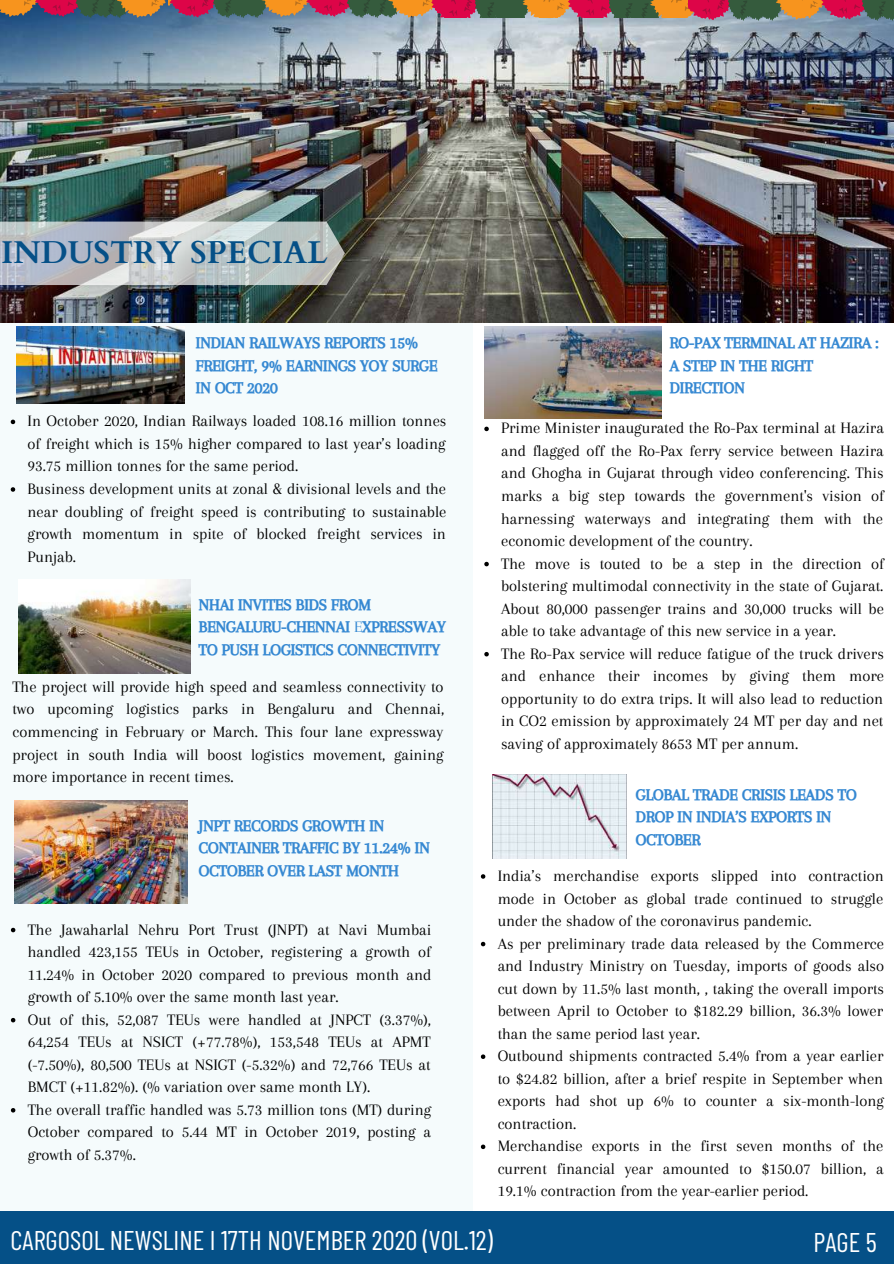
<style>
.page{position:relative;width:894px;height:1264px;background:#fff}
.page>*{position:absolute;margin:0;border:0;box-sizing:border-box;transform-origin:0 0}
.t1{font:31.5px "Barlow Condensed";color:#fff}
.t2{font:700 31.5px "Cardo";color:#055087}
.t3{font:27px "Barlow Condensed";color:#fff}
.t4{font:16.5px/22.5px "Arapey";color:#000}
.t5{font:16.5px/22.5px "CA Generated";color:#3588d2}
.s1{font-family:"Arapey"}
</style>
<div class="page">
<div style="left:0;top:1210px;width:893px;height:53px;background:#055087"></div>
<div style="left:0;top:296px;width:472px;height:914px;background:#f5fbfc"></div>
<img style="left:484px;top:326px;width:177px;height:92px">
<img style="left:19px;top:579px;width:172px;height:94px">
<img style="left:0;top:21px;width:893px;height:301px">
<svg style="left:0;top:221px;width:345px;height:64px;background:#bcc2c5"></svg>
<svg style="left:11px;top:419px;width:4px;height:5px"></svg>
<svg style="left:11px;top:487px;width:4px;height:5px"></svg>
<img style="left:16px;top:326px;width:168px;height:78px">
<img style="left:15px;top:800px;width:172px;height:103px">
<img style="left:492px;top:774px;width:134px;height:85px">
<svg style="left:484px;top:426px;width:4px;height:5px"></svg>
<svg style="left:484px;top:562px;width:4px;height:4px"></svg>
<svg style="left:484px;top:652px;width:4px;height:4px"></svg>
<svg style="left:11px;top:927px;width:4px;height:5px"></svg>
<svg style="left:11px;top:1017px;width:4px;height:5px"></svg>
<svg style="left:11px;top:1108px;width:4px;height:4px"></svg>
<svg style="left:480px;top:874px;width:5px;height:4px"></svg>
<svg style="left:480px;top:941px;width:5px;height:5px"></svg>
<svg style="left:480px;top:1054px;width:5px;height:4px"></svg>
<svg style="left:480px;top:1144px;width:5px;height:5px"></svg>
<svg style="left:0;top:0;width:893px;height:21px;background:#926257"></svg>
<h1 class="t2" style="left:1px;top:232px;width:327px">INDUSTRY SPECIAL</h1>
<p class="t5" style="left:196px;top:332px;width:243px">INDIAN RAILWAYS REPORTS 15%<br>FREIGHT, 9% EARNINGS YOY SURGE<br>IN OCT 2020</p>
<p class="t5" style="left:669px;top:332px;width:210px">RO-PAX TERMINAL AT HAZIRA :<br>A STEP IN THE RIGHT<br>DIRECTION</p>
<p class="t4" style="left:28px;top:410px;width:420px">In October 2020, Indian Railways loaded 108.16 million tonnes of freight which is 15% higher compared to last year’s loading 93.75 million tonnes for the same period.<br>Business development units at zonal &amp; divisional levels and the near doubling of freight speed is contributing to sustainable growth momentum in spite of blocked freight services in Punjab.</p>
<p class="t4" style="left:501px;top:417px;width:384px">Prime Minister inaugurated the Ro-Pax terminal at Hazira and flagged off the Ro-Pax ferry service between Hazira and Ghogha in Gujarat through video conferencing. This marks a big step towards the government's vision of harnessing waterways and integrating them with the economic development of the country.<br>The move is touted to be a step in the direction of bolstering multimodal connectivity in the state of Gujarat.<br>About 80,000 passenger trains and 30,000 trucks will be able to take advantage of this new service in a year.<br>The Ro-Pax service will reduce fatigue of the truck drivers and enhance their incomes by giving them more opportunity to do extra trips. It will also lead to reduction in CO2 emission by approximately 24 MT per day and net saving of approximately 8653 MT per annum.</p>
<p class="t5" style="left:199px;top:593px;width:248px">NHAI INVITES BIDS FROM<br>BENGALURU-CHENNAI <span class="s1">E</span>XPRESSWAY<br>TO PUSH LOGISTICS CONNECTIVITY</p>
<p class="t4" style="left:12px;top:675px;width:433px;text-align:justify">The project will provide high speed and seamless connectivity to two upcoming logistics parks in Bengaluru and Chennai, commencing in February or March. This four lane expressway project in south India will boost logistics movement, gaining more importance in recent times.</p>
<p class="t5" style="left:199px;top:814px;width:232px">JNPT RECORDS GROWTH IN<br>CONTAINER TRAFFIC BY 11.24% IN<br>OCTOBER OVER LAST MONTH</p>
<p class="t4" style="left:28px;top:918px;width:405px">The Jawaharlal Nehru Port Trust (JNPT) at Navi Mumbai handled 423,155 TEUs in October, registering a growth of 11.24% in October 2020 compared to previous month and growth of 5.10% over the same month last year.<br>Out of this, 52,087 TEUs were handled at JNPCT (3.37%), 64,254 TEUs at NSICT (+77.78%), 153,548 TEUs at APMT (-7.50%), 80,500 TEUs at NSIGT (-5.32%) and 72,766 TEUs at BMCT (+11.82%). (% variation over same month LY).<br>The overall traffic handled was 5.73 million tons (MT) during October compared to 5.44 MT in October 2019, posting a growth of 5.37%.</p>
<p class="t5" style="left:635px;top:783px;width:222px">GLOBAL TRADE CRISIS LEADS TO<br>DROP IN INDIA’S EXPORTS IN<br>OCTOBER</p>
<p class="t4" style="left:497px;top:864px;width:388px">India’s merchandise exports slipped into contraction mode in October as global trade continued to struggle under the shadow of the coronavirus pandemic.<br>As per preliminary trade data released by the Commerce and Industry Ministry on Tuesday, imports of goods also cut down by 11.5% last month, , taking the overall imports between April to October to $182.29 billion, 36.3% lower than the same period last year.<br>Outbound shipments contracted 5.4% from a year earlier to $24.82 billion, after a brief respite in September when exports had shot up 6% to counter a six-month-long contraction.<br>Merchandise exports in the first seven months of the current financial year amounted to $150.07 billion, a 19.1% contraction from the year-earlier period.</p>
<h1 class="t1" style="left:8px;top:1218px;width:557px">CARGOSOL NEWSLINE I 14TH NOVEMBER 2020 (VOL.9)</h1>
<h1 class="t1" style="left:810px;top:1219px;width:70px">PAGE 1</h1>
<h2 class="t3" style="left:11px;top:1222px;width:483px">CARGOSOL NEWSLINE I 17TH NOVEMBER 2020 (VOL.12)</h2>
<h2 class="t3" style="left:813px;top:1224px;width:65px">PAGE 5</h2>
</div>
